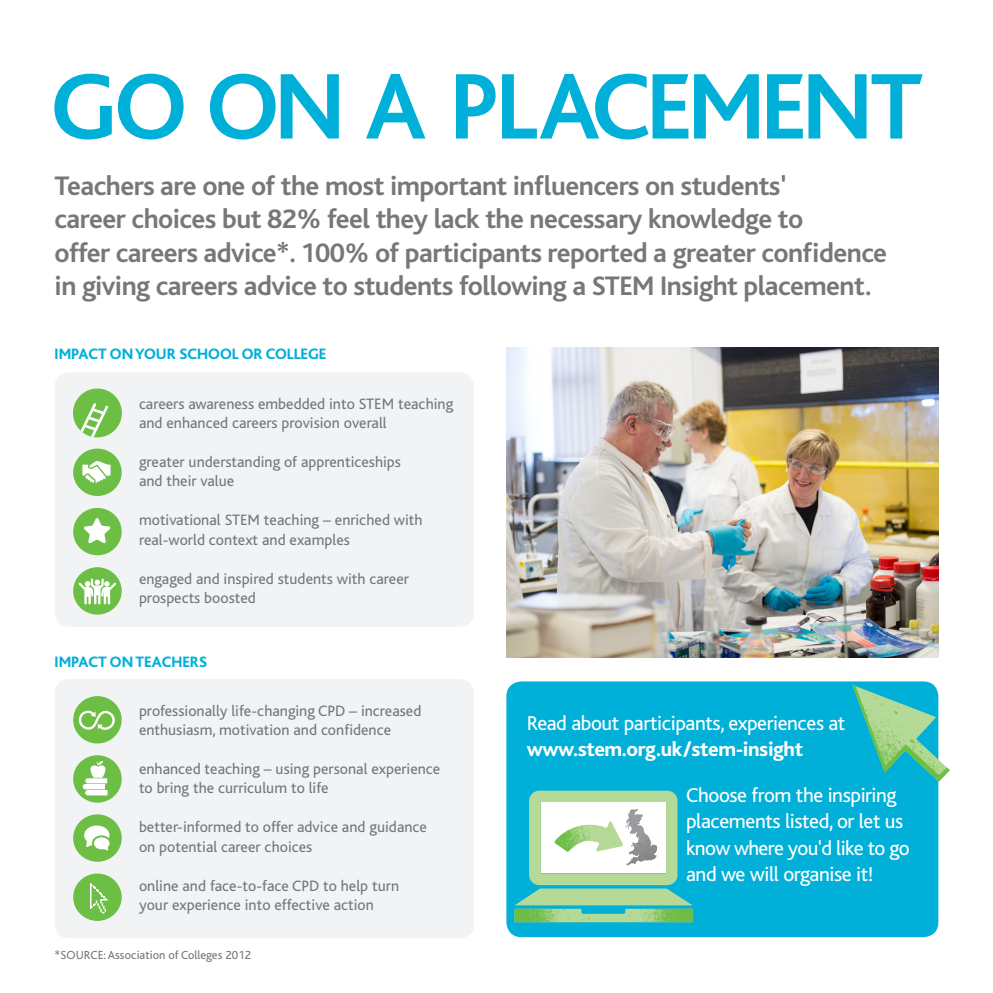
<style>
.page{position:relative;width:993px;height:993px;background:#fff}
.page>*{position:absolute;margin:0;border:0;box-sizing:border-box;transform-origin:0 0}
.t1{font:700 97.48px "Bliss";letter-spacing:-.05em;color:#00b0d8}
.t2{font:700 28px/33.2px "Bliss";letter-spacing:-.02em;color:#757779}
.t3{font:21px/26.2px "Bliss";letter-spacing:-.02em;color:#fff}
.t4{font:800 21px "Bliss";letter-spacing:-.02em;color:#fff}
.t5{font:15.75px/19.2px "Bliss";color:#757779}
.t6{font:800 15.75px "Bliss";color:#00b0d8}
.t7{font:12.25px "Bliss";color:#757779}
</style>
<div class="page">
<img style="left:506px;top:347px;width:432px;height:310px">
<div style="left:506px;top:681px;width:432px;height:255px;background:#00b0d8;border-radius:15px"></div>
<div style="left:55px;top:372px;width:419px;height:254px;background:#f1f3f4;border-radius:15px"></div>
<div style="left:55px;top:678px;width:419px;height:260px;background:#f1f3f4;border-radius:15px"></div>
<div style="left:73px;top:388px;width:49px;height:49px;background:#6cbe45;border-radius:50%"></div>
<svg style="left:77px;top:403px;width:31px;height:34px"></svg>
<div style="left:73px;top:696px;width:49px;height:47px;background:#6cbe45;border-radius:50%"></div>
<svg style="left:79px;top:710px;width:36px;height:19px"></svg>
<div style="left:73px;top:567px;width:49px;height:47px;background:#6cbe45;border-radius:50%"></div>
<svg style="left:79px;top:578px;width:37px;height:26px"></svg>
<div style="left:73px;top:873px;width:49px;height:47px;background:#6cbe45;border-radius:50%"></div>
<svg style="left:90px;top:883px;width:18px;height:29px"></svg>
<div style="left:73px;top:448px;width:49px;height:48px;background:#6cbe45;border-radius:50%"></div>
<svg style="left:82px;top:461px;width:28px;height:22px"></svg>
<div style="left:73px;top:507px;width:49px;height:48px;background:#6cbe45;border-radius:50%"></div>
<svg style="left:84px;top:518px;width:26px;height:25px"></svg>
<div style="left:73px;top:814px;width:49px;height:47px;background:#6cbe45;border-radius:50%"></div>
<svg style="left:84px;top:825px;width:25px;height:25px"></svg>
<div style="left:73px;top:755px;width:49px;height:47px;background:#6cbe45;border-radius:50%"></div>
<svg style="left:83px;top:761px;width:24px;height:34px"></svg>
<img style="left:854px;top:686px;width:95px;height:95px">
<svg style="left:514px;top:790px;width:178px;height:131px"></svg>
<img style="left:554px;top:819px;width:67px;height:32px">
<h1 class="t1" style="left:51px;top:56px;width:873px">GO ON A PLACEMENT</h1>
<p class="t2" style="left:55px;top:170px;width:833px">Teachers are one of the most important influencers on students'<br>career choices but 82% feel they lack the necessary knowledge to<br>offer careers advice*. 100% of participants reported a greater confidence in giving careers advice to students following a STEM Insight placement.</p>
<p class="t6" style="left:55px;top:346px;width:273px">IMPACT ON YOUR SCHOOL OR COLLEGE</p>
<p class="t5" style="left:139px;top:394px;width:316px">careers awareness embedded into STEM teaching and enhanced careers provision overall</p>
<p class="t5" style="left:139px;top:452px;width:263px">greater understanding of apprenticeships and their value</p>
<p class="t5" style="left:139px;top:510px;width:285px">motivational STEM teaching – enriched with real-world context and examples</p>
<p class="t5" style="left:139px;top:569px;width:271px">engaged and inspired students with career prospects boosted</p>
<p class="t6" style="left:55px;top:653px;width:154px">IMPACT ON TEACHERS</p>
<p class="t5" style="left:139px;top:701px;width:284px">professionally life-changing CPD – increased enthusiasm, motivation and confidence</p>
<p class="t5" style="left:139px;top:759px;width:303px">enhanced teaching – using personal experience to bring the curriculum to life</p>
<p class="t5" style="left:139px;top:817px;width:289px">better-informed to offer advice and guidance on potential career choices</p>
<p class="t5" style="left:139px;top:876px;width:261px">online and face-to-face CPD to help turn your experience into effective action</p>
<p class="t7" style="left:55px;top:948px;width:198px">*SOURCE: Association of Colleges 2012</p>
<h3 class="t3" style="left:526px;top:710px;width:320px">Read about participants, experiences at</h3>
<h3 class="t4" style="left:526px;top:738px;width:278px">www.stem.org.uk/stem-insight</h3>
<h3 class="t3" style="left:685px;top:782px;width:225px">Choose from the inspiring placements listed, or let us know where you'd like to go and we will organise it!</h3>
</div>
